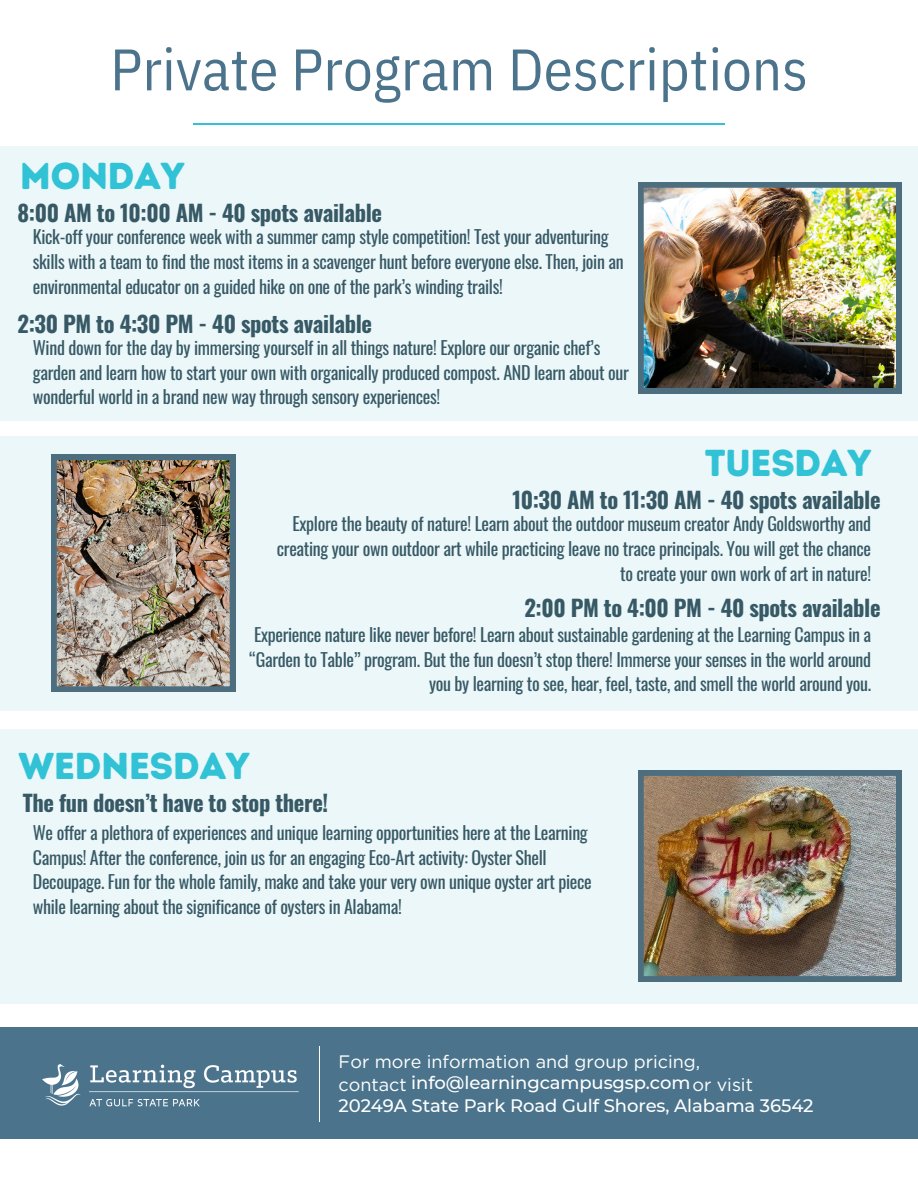
<style>
.page{position:relative;width:918px;height:1188px;background:#fff}
.page>*{position:absolute;margin:0;border:0;box-sizing:border-box;transform-origin:0 0}
.t1{font:58.5px "IBM Plex Sans Cond";letter-spacing:.005em;color:#4b748c}
.t2{font:37.5px "Intro Rust Base";letter-spacing:-.02em;color:#32c2d6}
.t3{font:700 22.5px "Oswald";letter-spacing:-.02em;color:#375966}
.t4{font:18px/24.8px "Oswald";letter-spacing:-.02em;color:#375966}
.t5{font:500 18px "Montserrat";letter-spacing:-.005em;color:#fff}
.t6{font:18px "Gotham";color:#fff}
.s1{font-family:"Gotham";font-weight:400}
</style>
<div class="page">
<div style="left:0;top:1027px;width:918px;height:111px;background:#4b748c"></div>
<img style="left:42px;top:1064px;width:257px;height:43px">
<hr style="left:193px;top:123px;width:532px;height:2px;background:#32c2d6">
<hr style="left:319px;top:1047px;width:1px;height:75px;background:#fff">
<div style="left:0;top:146px;width:918px;height:275px;background:#ebf7f8"></div>
<div style="left:0;top:436px;width:918px;height:275px;background:#ebf7f8"></div>
<div style="left:0;top:729px;width:918px;height:275px;background:#ebf7f8"></div>
<img style="left:638px;top:182px;width:263px;height:212px">
<img style="left:638px;top:770px;width:263px;height:212px">
<img style="left:51px;top:454px;width:184px;height:238px">
<p class="t1" style="left:110px;top:30px;width:699px">Private Program Descriptions</p>
<p class="t2" style="left:20px;top:153px;width:166px">MONDAY</p>
<p class="t3" style="left:18px;top:195px;width:366px">8:00 AM to 10:00 AM - 40 spots available</p>
<p class="t4" style="left:33px;top:224px;width:592px">Kick-off your conference week with a summer camp style competition! Test your adventuring skills with a team to find the most items in a scavenger hunt before everyone else. Then, join an environmental educator on a guided hike on one of the park’s winding trails!</p>
<p class="t3" style="left:18px;top:306px;width:356px">2:30 PM to 4:30 PM - 40 spots available</p>
<p class="t4" style="left:33px;top:334px;width:598px">Wind down for the day by immersing yourself in all things nature! Explore our organic chef’s garden and learn how to start your own with organically produced compost. AND learn about our wonderful world in a brand new way through sensory experiences!</p>
<p class="t2" style="left:705px;top:440px;width:168px">TUESDAY</p>
<p class="t3" style="left:512px;top:482px;width:370px">10:30 AM to 11:30 AM - 40 spots available</p>
<p class="t4" style="left:277px;top:511px;width:596px;text-align:right">Explore the beauty of nature! Learn about the outdoor museum creator Andy Goldsworthy and creating your own outdoor art while practicing leave no trace principals. You will get the chance to create your own work of art in nature!</p>
<p class="t3" style="left:524px;top:590px;width:358px">2:00 PM to 4:00 PM - 40 spots available</p>
<p class="t4" style="left:249px;top:621px;width:623px;text-align:right">Experience nature like never before! Learn about sustainable gardening at the Learning Campus in a “Garden to Table” program. But the fun doesn’t stop there! Immerse your senses in the world around you by learning to see, hear, feel, taste, and smell the world around you.</p>
<h2 class="t2" style="left:19px;top:743px;width:233px">WEDNESDAY</h2>
<h4 class="t3" style="left:23px;top:786px;width:307px">The fun doesn’t have to stop there!</h4>
<h4 class="t4" style="left:33px;top:819px;width:561px">We offer a plethora of experiences and unique learning opportunities here at the Learning Campus! After the conference, join us for an engaging Eco-Art activity: Oyster Shell Decoupage. Fun for the whole family, make and take your very own unique oyster art piece while learning about the significance of oysters in Alabama!</h4>
<p class="t6" style="left:339px;top:1051px;width:363px">For more information and group pricing,</p>
<p class="t5" style="left:339px;top:1072px;width:416px"><span class="s1">contact</span> info@learningcampusgsp.com<span class="s1">or visit</span></p>
<h2 class="t5" style="left:339px;top:1094px;width:477px">20249A State Park Road Gulf Shores, Alabama 36542</h2>
</div>
